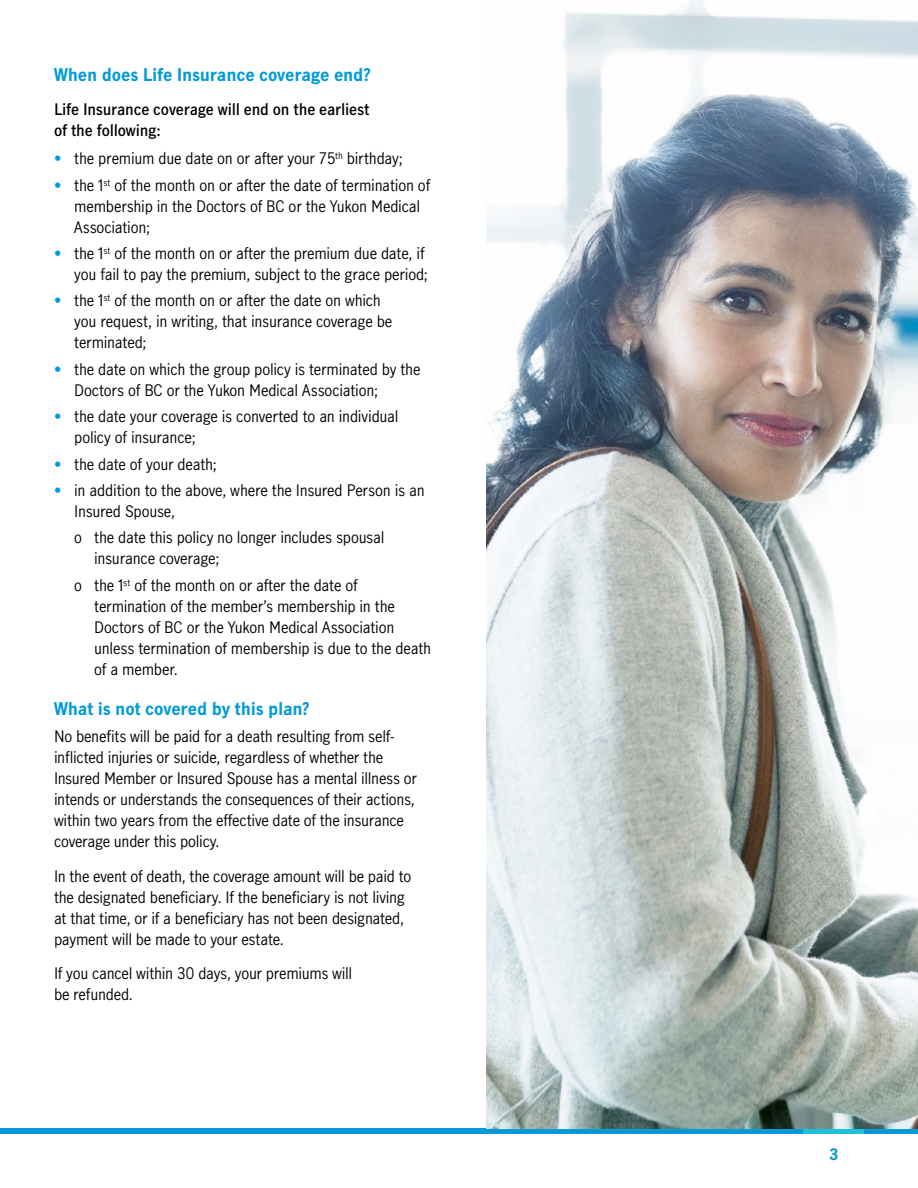
<style>
.page{position:relative;width:918px;height:1188px;background:#fff}
.page>*{position:absolute;margin:0;border:0;box-sizing:border-box;transform-origin:0 0}
.H3_Blue{font:700 16.5px "Manulife JH Sans";letter-spacing:-.015em;color:#009ada}
.Bullet{font:15px/21px "Manulife JH Sans";letter-spacing:-.015em;color:#000}
.H3_black{font:600 15px/21px "Manulife JH Sans";letter-spacing:-.01em;color:#000}
.t1{font:700 15px "Manulife JH Sans";color:#009ada}
.s1{color:#009ada}
</style>
<div class="page">
<div style="left:0;top:1129px;width:918px;height:5px;background:#009ada"></div>
<div style="left:803px;top:1129px;width:61px;height:5px;background:#1fc0db"></div>
<img style="left:486px;top:0;width:432px;height:1129px">
<h2 class="H3_Blue" style="left:54px;top:63px;width:318px">When does Life Insurance coverage end?</h2>
<h3 class="H3_black" style="left:54px;top:99px;width:317px">Life Insurance coverage will end on the earliest of the following:</h3>
<p class="Bullet" style="left:54px;top:147px;width:350px"><span class="s1">•</span> the premium due date on or after your 75<sup>th</sup> birthday;</p>
<p class="Bullet" style="left:74px;top:174px;width:358px;text-indent:-20px"><span class="s1">•</span> the 1<sup>st</sup> of the month on or after the date of termination of membership in the Doctors of BC or the Yukon Medical<br>Association;</p>
<p class="Bullet" style="left:54px;top:242px;width:375px;text-align:right"><span class="s1">•</span> the 1<sup>st</sup> of the month on or after the premium due date, if you fail to pay the premium, subject to the grace period;</p>
<p class="Bullet" style="left:74px;top:290px;width:319px;text-indent:-20px"><span class="s1">•</span> the 1<sup>st</sup> of the month on or after the date on which you request, in writing, that insurance coverage be terminated;</p>
<p class="Bullet" style="left:74px;top:358px;width:348px;text-indent:-20px"><span class="s1">•</span> the date on which the group policy is terminated by the<br>Doctors of BC or the Yukon Medical Association;</p>
<p class="Bullet" style="left:74px;top:405px;width:326px;text-indent:-20px"><span class="s1">•</span> the date your coverage is converted to an individual policy of insurance;</p>
<p class="Bullet" style="left:54px;top:453px;width:164px"><span class="s1">•</span> the date of your death;</p>
<p class="Bullet" style="left:74px;top:479px;width:352px;text-indent:-20px"><span class="s1">•</span> in addition to the above, where the Insured Person is an<br>Insured Spouse,</p>
<p class="Bullet" style="left:94px;top:527px;width:292px;text-indent:-20px">o the date this policy no longer includes spousal insurance coverage;</p>
<p class="Bullet" style="left:94px;top:574px;width:339px;text-indent:-20px">o the 1<sup>st</sup> of the month on or after the date of termination of the member’s membership in the Doctors of BC or the Yukon Medical Association unless termination of membership is due to the death of a member.</p>
<h2 class="H3_Blue" style="left:54px;top:696px;width:257px">What is not covered by this plan?</h2>
<p class="Bullet" style="left:54px;top:726px;width:365px">No benefits will be paid for a death resulting from self&shy;inflicted injuries or suicide, regardless of whether the Insured Member or Insured Spouse has a mental illness or intends or understands the consequences of their actions, within two years from the effective date of the insurance coverage under this policy.</p>
<p class="Bullet" style="left:54px;top:865px;width:359px">In the event of death, the coverage amount will be paid to the designated beneficiary. If the beneficiary is not living at that time, or if a beneficiary has not been designated, payment will be made to your estate.</p>
<p class="Bullet" style="left:54px;top:963px;width:300px">If you cancel within 30 days, your premiums will be refunded.</p>
<p class="t1" style="left:829px;top:1144px;width:11px">3</p>
</div>
